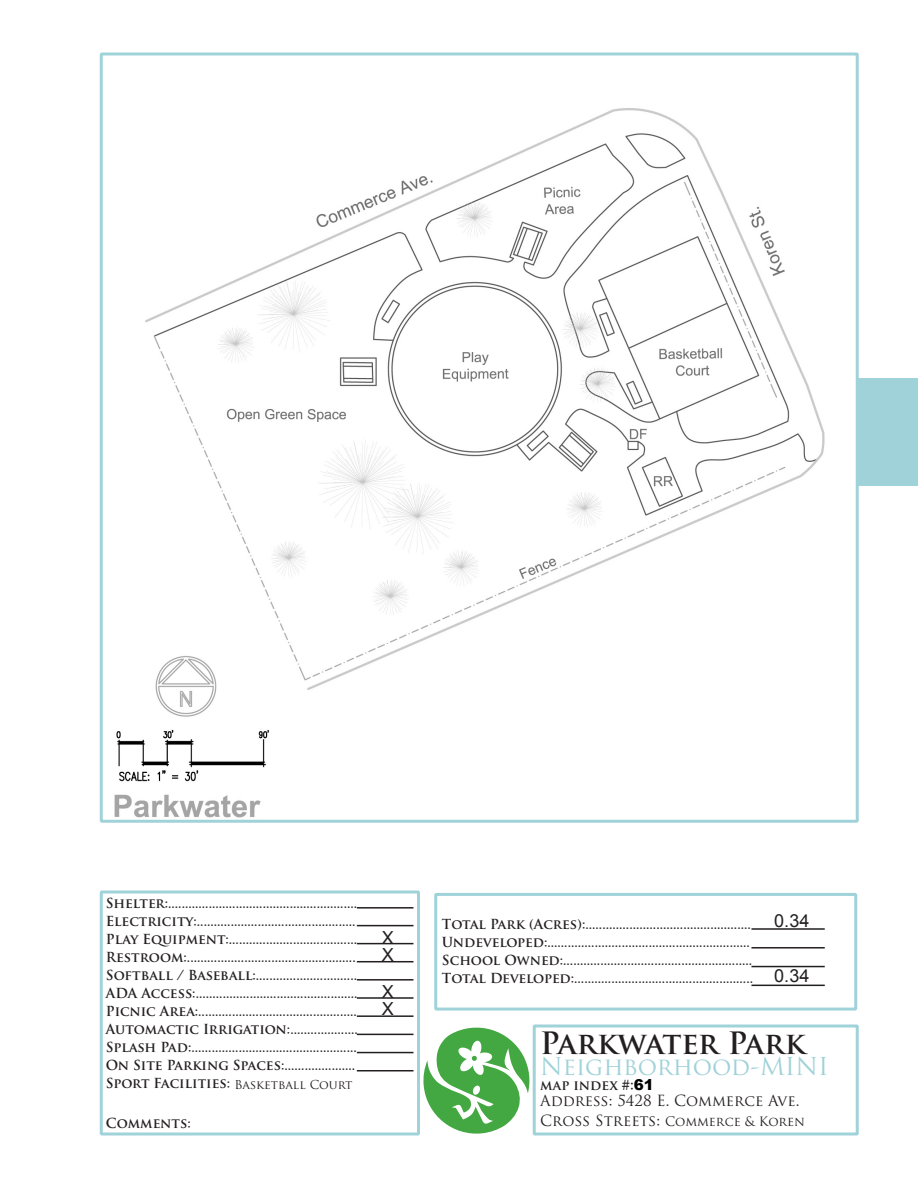
<style>
.page{position:relative;width:918px;height:1188px;background:#fff}
.page>*{position:absolute;margin:0;border:0;box-sizing:border-box;transform-origin:0 0}
.t1{font:700 30px "Trajan Pro";color:#231f20}
.t2{font:24px "Trajan Pro";color:#a0d2d9}
.t3{font:18px "Arial";color:#231f20}
.t4{font:15px "Trajan Pro";color:#231f20}
.t5{font:700 13.5px/18px "Trajan Pro";color:#231f20}
.t6{font:12.75px "Trajan Pro";color:#231f20}
.t7{font:12px "Trajan Pro";color:#231f20}
.s1{font-size:15px}
.s2{font-family:"Arial";font-weight:900;font-size:15px;color:#000}
</style>
<div class="page">
<div style="left:100px;top:890px;width:320px;height:246px;border:3px solid #a0d2d9"></div>
<div style="left:434px;top:893px;width:423px;height:118px;border:3px solid #a0d2d9"></div>
<div style="left:857px;top:378px;width:61px;height:108px;background:#a0d2d9"></div>
<div style="left:533px;top:1024px;width:326px;height:112px;border:3px solid #a0d2d9"></div>
<img style="left:114px;top:108px;width:711px;height:709px">
<div style="left:100px;top:52px;width:759px;height:771px;border:3px solid #a0d2d9"></div>
<svg style="left:419px;top:1025px;width:111px;height:111px"></svg>
<hr style="left:357px;top:907px;width:56px;height:2px;background:#231f20">
<hr style="left:357px;top:925px;width:56px;height:1px;background:#231f20">
<hr style="left:357px;top:943px;width:56px;height:1px;background:#231f20">
<hr style="left:751px;top:928px;width:74px;height:2px;background:#231f20">
<hr style="left:751px;top:947px;width:74px;height:2px;background:#231f20">
<hr style="left:751px;top:966px;width:74px;height:1px;background:#231f20">
<hr style="left:751px;top:985px;width:74px;height:1px;background:#231f20">
<hr style="left:357px;top:961px;width:56px;height:1px;background:#231f20">
<hr style="left:357px;top:979px;width:56px;height:2px;background:#231f20">
<hr style="left:357px;top:997px;width:56px;height:2px;background:#231f20">
<hr style="left:357px;top:1015px;width:56px;height:2px;background:#231f20">
<hr style="left:357px;top:1034px;width:56px;height:1px;background:#231f20">
<hr style="left:357px;top:1052px;width:56px;height:1px;background:#231f20">
<hr style="left:357px;top:1070px;width:56px;height:1px;background:#231f20">
<p class="t5" style="left:106px;top:894px;width:253px">Shelter:........................................................<br>Electricity:...............................................<br>Play Equipment:......................................<br>Restroom:..................................................<br>Softball / Baseball:..............................<br>ADA Access:................................................<br>Picnic Area:...............................................<br>Automactic Irrigation:....................<br>Splash Pad:.................................................<br>On Site Parking Spaces:.....................<br>Sport Facilities:</p>
<p class="t5" style="left:106px;top:1115px;width:86px">Comments:</p>
<p class="t7" style="left:234px;top:1077px;width:120px">Basketball Court</p>
<p class="t3" style="left:382px;top:926px;width:14px">X</p>
<p class="t3" style="left:382px;top:943px;width:14px">X</p>
<p class="t3" style="left:382px;top:980px;width:14px">X</p>
<p class="t3" style="left:382px;top:997px;width:14px">X</p>
<p class="t5" style="left:442px;top:916px;width:313px">Total Park (Acres):.................................................<br>Undeveloped:............................................................<br>School Owned:........................................................<br>Total Developed:.....................................................</p>
<p class="t3" style="left:774px;top:909px;width:37px">0.34</p>
<p class="t3" style="left:774px;top:964px;width:37px">0.34</p>
<p class="t1" style="left:540px;top:1024px;width:267px">Parkwater Park</p>
<p class="t2" style="left:540px;top:1051px;width:290px">Neighborhood-MINI</p>
<p class="t5" style="left:540px;top:1076px;width:115px">map index #<span class="s1">:</span><span class="s2">61</span></p>
<p class="t4" style="left:540px;top:1091px;width:261px">Address: 5428 E. Commerce Ave.</p>
<p class="t6" style="left:540px;top:1113px;width:266px"><span class="s1">Cross Streets:</span> Commerce &amp; Koren</p>
</div>
